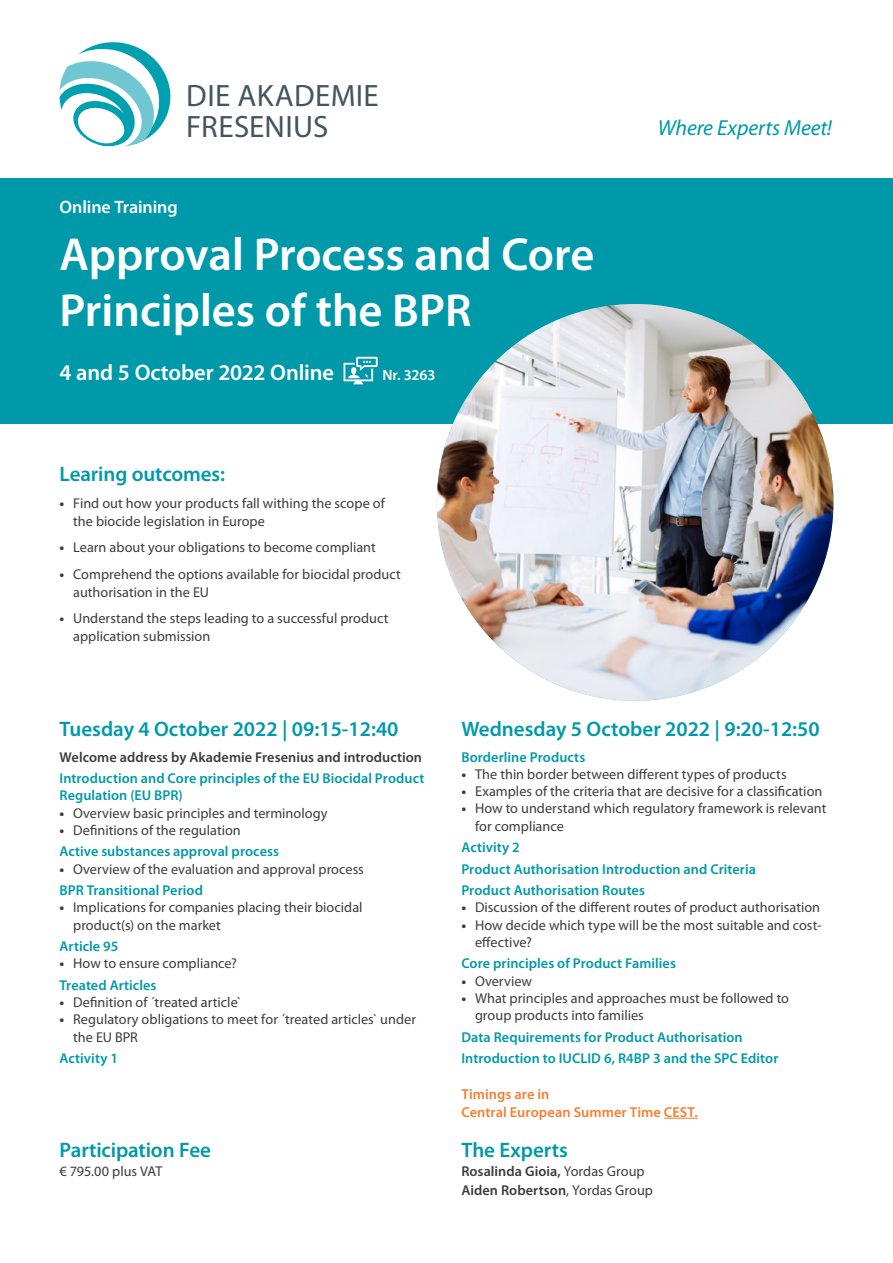
<style>
.page{position:relative;width:893px;height:1263px;background:#fff}
.page>*{position:absolute;margin:0;border:0;box-sizing:border-box;transform-origin:0 0}
.t1{font:600 46.5px/55.8px "Myriad Pro";color:#fff}
.t2{font:31.05px/31px "Myriad Pro";letter-spacing:.01em;color:#45555f}
.t3{font:600 22.5px "Myriad Pro";letter-spacing:-.005em;color:#fff}
.t4{font:italic 21.75px "Myriad Pro";letter-spacing:-.005em;color:#0099a9}
.Zwischenüberschrifte{font:600 21px "Myriad Pro";color:#0099a9}
.t5{font:600 18px "Myriad Pro";letter-spacing:-.005em;color:#fff}
.t6{font:600 15px "Myriad Pro";letter-spacing:-.01em;color:#fff}
.t7{font:600 14.4px/17.4px "Myriad Pro";letter-spacing:.005em;color:#f47f32}
.Fließtext{font:14.25px/17.2px "Myriad Pro";color:#3c3c3d}
.Vortragstitel{font:600 14.25px/17.2px "Myriad Pro";letter-spacing:.005em;color:#0099a9}
.Fließtext-2{font:600 14.25px "Myriad Pro";letter-spacing:.005em;color:#3c3c3d}
.Vortragstitel-2{font:600 14.25px "Myriad Pro";letter-spacing:.005em;color:#3c3c3d}
.s1{font-weight:700}
.s2{font-weight:400}
</style>
<div class="page">
<div style="left:0;top:178px;width:893px;height:245px;background:#0099a9"></div>
<svg style="left:60px;top:42px;width:111px;height:105px"></svg>
<svg style="left:343px;top:357px;width:35px;height:27px"></svg>
<img style="left:437px;top:304px;width:396px;height:397px;border-radius:198px">
<hr style="left:664px;top:1118px;width:34px;height:1px;background:#f47f32">
<p class="t2" style="left:186px;top:79px;width:194px">DIE AKADEMIE<br>FRESENIUS</p>
<p class="t5" style="left:60px;top:196px;width:120px">Online Training</p>
<h1 class="t1" style="left:60px;top:225px;width:536px">Approval Process and Core<br>Principles of the BPR</h1>
<p class="t3" style="left:60px;top:358px;width:276px">4 and 5 October 2022 Online</p>
<p class="t6" style="left:382px;top:365px;width:55px">Nr. 3263</p>
<p class="Zwischenüberschrifte" style="left:60px;top:461px;width:167px">Learing outcomes:</p>
<p class="Fließtext" style="left:73px;top:494px;width:313px;line-height:18px;text-indent:-14px"><span class="s1">•</span> Find out how your products fall withing the scope of the biocide legislation in Europe</p>
<p class="Fließtext" style="left:60px;top:539px;width:318px"><span class="s1">•</span> Learn about your obligations to become compliant</p>
<p class="Fließtext" style="left:73px;top:565px;width:329px;line-height:18px;text-indent:-14px"><span class="s1">•</span> Comprehend the options available for biocidal product authorisation in the EU</p>
<p class="Fließtext" style="left:73px;top:609px;width:317px;line-height:18px;text-indent:-14px"><span class="s1">•</span> Understand the steps leading to a successful product application submission</p>
<p class="t4" style="left:658px;top:114px;width:176px">Where Experts Meet!</p>
<p class="Zwischenüberschrifte" style="left:60px;top:715px;width:341px">Tuesday 4 October 2022 | 09:15-12:40</p>
<p class="Vortragstitel-2" style="left:60px;top:748px;width:364px">Welcome address by Akademie Fresenius and introduction</p>
<p class="Vortragstitel" style="left:60px;top:769px;width:366px">Introduction and Core principles of the EU Biocidal Product<br>Regulation (EU BPR)</p>
<p class="Fließtext" style="left:60px;top:804px;width:270px"><span class="s1">•</span> Overview basic principles and terminology</p>
<p class="Fließtext" style="left:60px;top:821px;width:183px"><span class="s1">•</span> Definitions of the regulation</p>
<p class="Vortragstitel" style="left:60px;top:843px;width:221px">Active substances approval process</p>
<p class="Fließtext" style="left:60px;top:860px;width:306px"><span class="s1">•</span> Overview of the evaluation and approval process</p>
<p class="Vortragstitel" style="left:60px;top:881px;width:145px">BPR Transitional Period</p>
<p class="Fließtext" style="left:73px;top:899px;width:291px;text-indent:-14px"><span class="s1">•</span> Implications for companies placing their biocidal product(s) on the market</p>
<p class="Vortragstitel" style="left:60px;top:937px;width:60px">Article 95</p>
<p class="Fließtext" style="left:60px;top:955px;width:179px"><span class="s1">•</span> How to ensure compliance?</p>
<p class="Vortragstitel" style="left:60px;top:976px;width:98px">Treated Articles</p>
<p class="Fließtext" style="left:60px;top:993px;width:183px"><span class="s1">•</span> Definition of ´treated article`</p>
<p class="Fließtext" style="left:73px;top:1011px;width:344px;text-indent:-14px"><span class="s1">•</span> Regulatory obligations to meet for ´treated articles` under the EU BPR</p>
<p class="Vortragstitel" style="left:60px;top:1049px;width:60px">Activity 1</p>
<p class="Zwischenüberschrifte" style="left:60px;top:1137px;width:153px">Participation Fee</p>
<p class="Fließtext" style="left:60px;top:1162px;width:104px">€ 795.00 plus VAT</p>
<p class="Zwischenüberschrifte" style="left:461px;top:715px;width:360px">Wednesday 5 October 2022 | 9:20-12:50</p>
<p class="Vortragstitel" style="left:461px;top:748px;width:125px">Borderline Products</p>
<p class="Fließtext" style="left:461px;top:765px;width:327px"><span class="s1">•</span> The thin border between different types of products</p>
<p class="Fließtext" style="left:461px;top:782px;width:363px"><span class="s1">•</span> Examples of the criteria that are decisive for a classification</p>
<p class="Fließtext" style="left:475px;top:800px;width:353px;text-indent:-14px"><span class="s1">•</span> How to understand which regulatory framework is relevant for compliance</p>
<p class="Vortragstitel" style="left:461px;top:838px;width:60px">Activity 2</p>
<p class="Vortragstitel" style="left:461px;top:860px;width:296px">Product Authorisation Introduction and Criteria</p>
<p class="Vortragstitel" style="left:461px;top:881px;width:185px">Product Authorisation Routes</p>
<p class="Fließtext" style="left:461px;top:899px;width:360px"><span class="s1">•</span> Discussion of the different routes of product authorisation</p>
<p class="Fließtext" style="left:475px;top:916px;width:348px;text-indent:-14px"><span class="s1">•</span> How decide which type will be the most suitable and cost&shy;effective?</p>
<p class="Vortragstitel" style="left:461px;top:955px;width:216px">Core principles of Product Families</p>
<p class="Fließtext" style="left:461px;top:972px;width:72px"><span class="s1">•</span> Overview</p>
<p class="Fließtext" style="left:475px;top:989px;width:316px;text-indent:-14px"><span class="s1">•</span> What principles and approaches must be followed to group products into families</p>
<p class="Vortragstitel" style="left:461px;top:1028px;width:283px">Data Requirements for Product Authorisation</p>
<p class="Vortragstitel" style="left:461px;top:1049px;width:319px">Introduction to IUCLID 6, R4BP 3 and the SPC Editor</p>
<p class="t7" style="left:461px;top:1085px;width:238px">Timings are in<br>Central European Summer Time CEST.</p>
<p class="Zwischenüberschrifte" style="left:461px;top:1137px;width:108px">The Experts</p>
<p class="Fließtext-2" style="left:461px;top:1162px;width:185px">Rosalinda Gioia, <span class="s2">Yordas Group</span></p>
<p class="Fließtext-2" style="left:461px;top:1181px;width:193px">Aiden Robertson<span class="s2">, Yordas Group</span></p>
</div>
